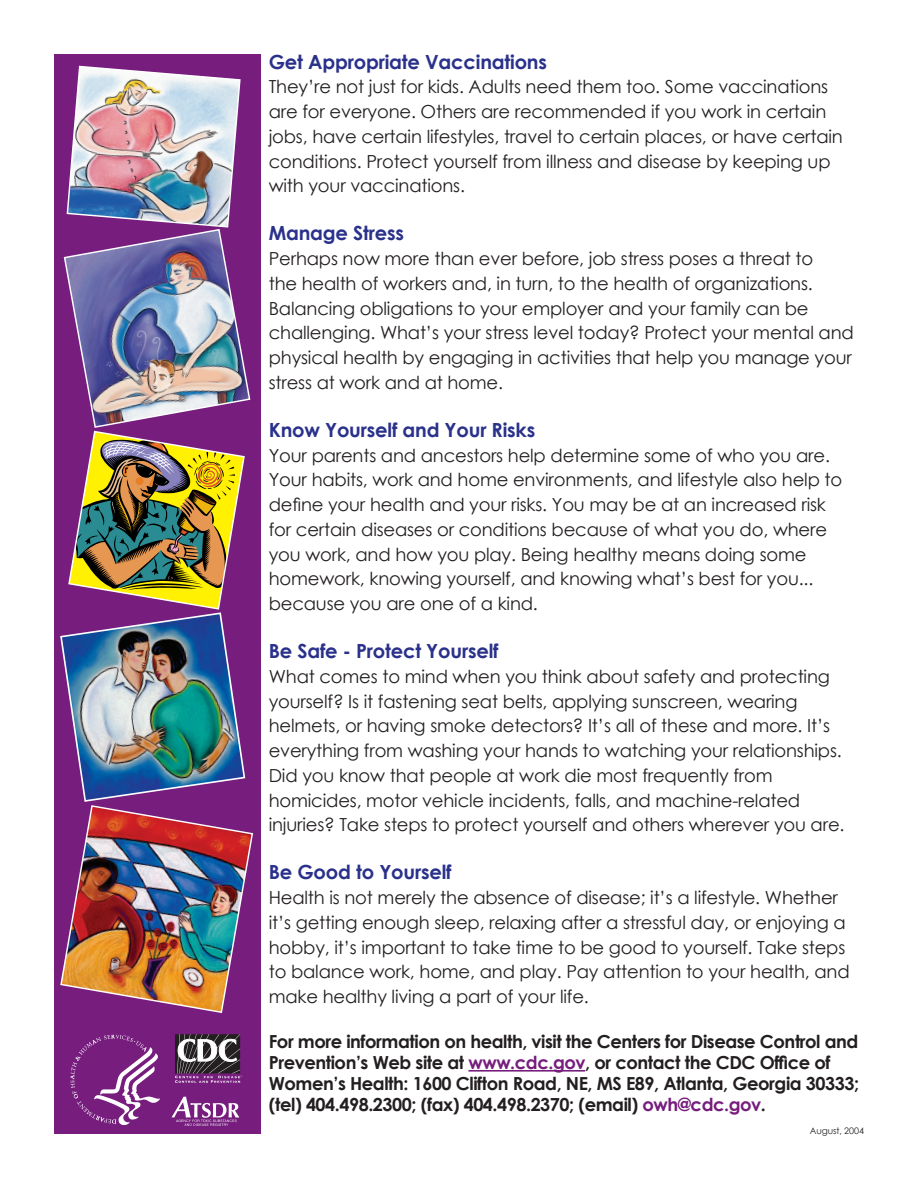
<style>
.page{position:relative;width:918px;height:1188px;background:#fff}
.page>*{position:absolute;margin:0;border:0;box-sizing:border-box;transform-origin:0 0}
.Pa0{font:700 19.5px "Century Gothic";letter-spacing:-.01em;color:#2a318b}
.Pa0-2{font:18px/24.8px "Century Gothic";letter-spacing:-.01em;color:#231f20}
.Pa0-3{font:700 18px/21px "Century Gothic";letter-spacing:-.025em;color:#231f20}
.Pa0-4{font:9px "Century Gothic";letter-spacing:-.01em;color:#231f20}
.s1{color:#761d7d}
</style>
<div class="page">
<div style="left:54px;top:54px;width:206px;height:1080px;background:#761d7d"></div>
<hr style="left:468px;top:1070px;width:117px;height:2px;background:#761d7d">
<img style="left:60px;top:65px;width:193px;height:948px">
<svg style="left:70px;top:1034px;width:90px;height:91px"></svg>
<svg style="left:171px;top:1096px;width:68px;height:30px"></svg>
<svg style="left:175px;top:1034px;width:67px;height:49px;background:#6d5a6c"></svg>
<p class="Pa0" style="left:269px;top:47px;width:280px">Get Appropriate Vaccinations</p>
<p class="Pa0-2" style="left:269px;top:74px;width:576px">They’re not just for kids. Adults need them too. Some vaccinations are for everyone. Others are recommended if you work in certain jobs, have certain lifestyles, travel to certain places, or have certain conditions. Protect yourself from illness and disease by keeping up with your vaccinations.</p>
<p class="Pa0" style="left:269px;top:218px;width:137px">Manage Stress</p>
<p class="Pa0-2" style="left:269px;top:246px;width:587px">Perhaps now more than ever before, job stress poses a threat to<br>the health of workers and, in turn, to the health of organizations.<br>Balancing obligations to your employer and your family can be challenging. What’s your stress level today? Protect your mental and physical health by engaging in activities that help you manage your stress at work and at home.</p>
<p class="Pa0" style="left:269px;top:415px;width:268px">Know Yourself and Your Risks</p>
<p class="Pa0-2" style="left:269px;top:442px;width:575px">Your parents and ancestors help determine some of who you are.<br>Your habits, work and home environments, and lifestyle also help to define your health and your risks. You may be at an increased risk for certain diseases or conditions because of what you do, where you work, and how you play. Being healthy means doing some homework, knowing yourself, and knowing what’s best for you... because you are one of a kind.</p>
<p class="Pa0" style="left:269px;top:636px;width:231px">Be Safe - Protect Yourself</p>
<p class="Pa0-2" style="left:269px;top:664px;width:577px">What comes to mind when you think about safety and protecting yourself? Is it fastening seat belts, applying sunscreen, wearing helmets, or having smoke detectors? It’s all of these and more. It’s everything from washing your hands to watching your relationships.<br>Did you know that people at work die most frequently from homicides, motor vehicle incidents, falls, and machine-related injuries? Take steps to protect yourself and others wherever you are.</p>
<p class="Pa0" style="left:269px;top:857px;width:184px">Be Good to Yourself</p>
<p class="Pa0-2" style="left:269px;top:885px;width:582px">Health is not merely the absence of disease; it’s a lifestyle. Whether it’s getting enough sleep, relaxing after a stressful day, or enjoying a hobby, it’s important to take time to be good to yourself. Take steps to balance work, home, and play. Pay attention to your health, and make healthy living a part of your life.</p>
<p class="Pa0-3" style="left:269px;top:1030px;width:592px">For more information on health, visit the Centers for Disease Control and Prevention’s Web site at <span class="s1">www.cdc.gov</span>, or contact the CDC Office of Women’s Health: 1600 Clifton Road, NE, MS E89, Atlanta, Georgia 30333; (tel) 404.498.2300; (fax) 404.498.2370; (email) <span class="s1">owh@cdc.gov</span>.</p>
<p class="Pa0-4" style="left:810px;top:1124px;width:56px">August, 2004</p>
</div>
